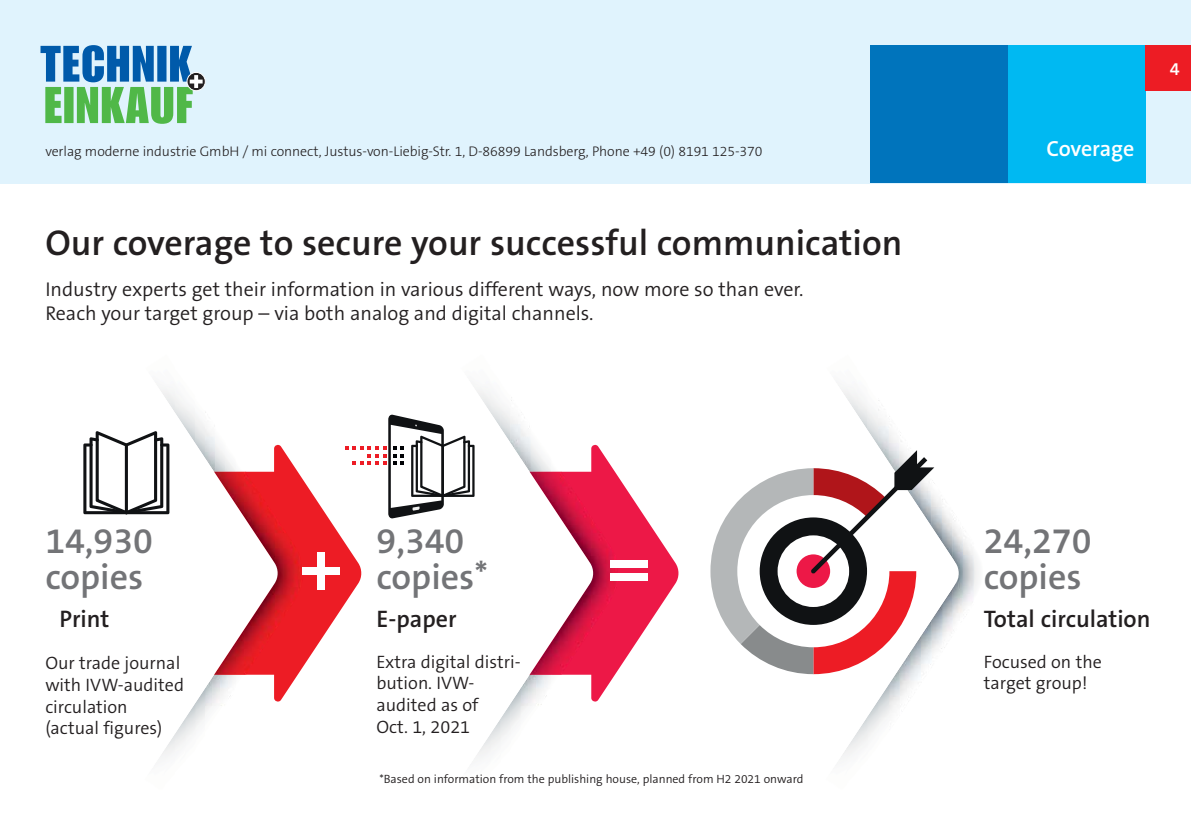
<style>
.page{position:relative;width:1191px;height:840px;background:#fff}
.page>*{position:absolute;margin:0;border:0;box-sizing:border-box;transform-origin:0 0}
.t1{font:600 36px "The Sans Os F";color:#231f20}
.t2{font:600 36px/36px "The Sans Os F";color:#737477}
.t3{font:600 24px "The Sans Os F";color:#231f20}
.t4{font:600 22px "The Sans Os F";letter-spacing:-.01em;color:#fff}
.t5{font:300 20px/24px "The Sans Os F";color:#231f20}
.t6{font:300 18px/21.6px "The Sans Os F";color:#231f20}
.t7{font:600 18px "The Sans Os F";color:#fff}
.t8{font:300 14px "The Sans Os F";letter-spacing:-.005em;color:#231f20}
.t9{font:300 12px "The Sans Os F";color:#231f20}
</style>
<div class="page">
<div style="left:0;top:0;width:1191px;height:183px;background:#e0f3fd"></div>
<div style="left:1008px;top:45px;width:137px;height:138px;background:#00b9f2"></div>
<div style="left:870px;top:45px;width:138px;height:138px;background:#0074bc"></div>
<div style="left:1145px;top:45px;width:46px;height:46px;background:#ed1c24"></div>
<div style="left:187px;top:72px;width:18px;height:19px;border:1px solid #fff;border-radius:50%"></div>
<svg style="left:40px;top:45px;width:163px;height:79px"></svg>
<img style="left:959px;top:531px;width:4px;height:83px">
<img style="left:973px;top:543px;width:6px;height:59px">
<svg style="left:934px;top:467px;width:25px;height:184px"></svg>
<svg style="left:279px;top:445px;width:66px;height:257px"></svg>
<img style="left:279px;top:471px;width:24px;height:203px">
<svg style="left:240px;top:444px;width:39px;height:258px"></svg>
<svg style="left:594px;top:444px;width:85px;height:258px"></svg>
<img style="left:594px;top:471px;width:25px;height:203px">
<svg style="left:555px;top:445px;width:39px;height:257px"></svg>
<svg style="left:83px;top:388px;width:157px;height:371px"></svg>
<hr style="left:125px;top:443px;width:3px;height:71px;background:#101214;border-radius:2px">
<svg style="left:345px;top:388px;width:210px;height:370px"></svg>
<svg style="left:710px;top:388px;width:224px;height:371px"></svg>
<div style="left:317px;top:552px;width:7px;height:37px;background:#fff"></div>
<div style="left:302px;top:567px;width:37px;height:7px;background:#fff"></div>
<div style="left:610px;top:560px;width:37px;height:7px;background:#fff"></div>
<div style="left:610px;top:573px;width:37px;height:7px;background:#fff"></div>
<p class="t8" style="left:45px;top:144px;width:718px">verlag moderne industrie GmbH / mi connect, Justus-von-Liebig-Str. 1, D-86899 Landsberg, Phone +49 (0) 8191 125-370</p>
<h1 class="t1" style="left:45px;top:225px;width:858px">Our coverage to secure your successful communication</h1>
<p class="t5" style="left:45px;top:278px;width:759px">Industry experts get their information in various different ways, now more so than ever.<br>Reach your target group – via both analog and digital channels.</p>
<h1 class="t2" style="left:45px;top:524px;width:109px">14,930 copies</h1>
<h2 class="t3" style="left:60px;top:607px;width:51px">Print</h2>
<h1 class="t2" style="left:376px;top:524px;width:113px">9,340 copies*</h1>
<h2 class="t3" style="left:376px;top:607px;width:82px">E-paper</h2>
<p class="t6" style="left:45px;top:653px;width:140px">Our trade journal with IVW-audited circulation (actual figures)</p>
<p class="t6" style="left:376px;top:651px;width:146px">Extra digital distri&shy;bution. IVW&shy;audited as of<br>Oct. 1, 2021</p>
<p class="t9" style="left:379px;top:772px;width:425px">*Based on information from the publishing house, planned from H2 2021 onward</p>
<p class="t4" style="left:1046px;top:138px;width:89px">Coverage</p>
<p class="t7" style="left:1169px;top:60px;width:11px">4</p>
<h1 class="t2" style="left:983px;top:524px;width:109px">24,270 copies</h1>
<h2 class="t3" style="left:983px;top:607px;width:168px">Total circulation</h2>
<p class="t6" style="left:984px;top:651px;width:119px">Focused on the target group!</p>
</div>
